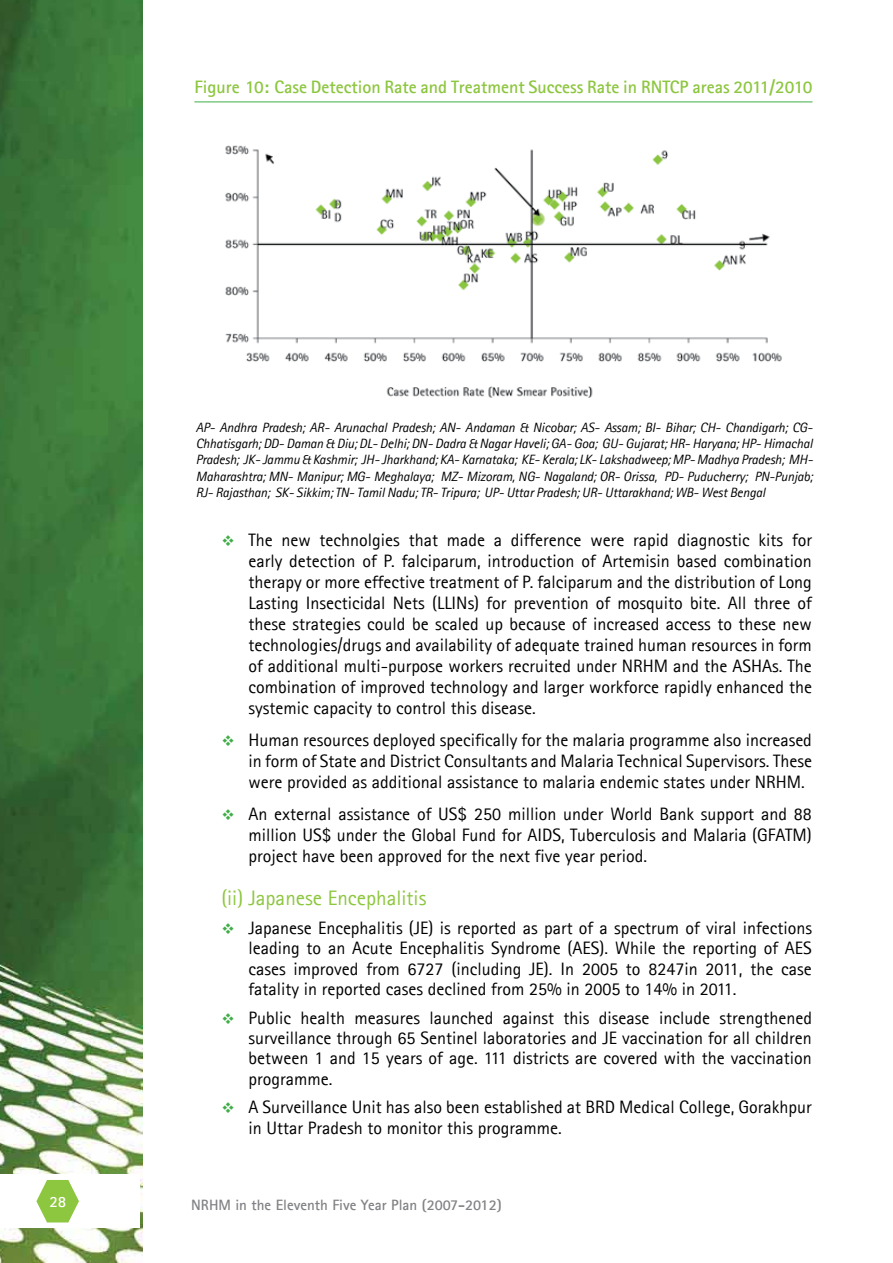
<style>
.page{position:relative;width:893px;height:1263px;background:#fff}
.page>*{position:absolute;margin:0;border:0;box-sizing:border-box;transform-origin:0 0}
.t1{font:21px "Agfa Rotis Sans Serif";color:#8dc63f}
.t2{font:18px/21px "Agfa Rotis Sans Serif";color:#000;text-align:justify}
.t3{font:700 18px "Agfa Rotis Sans Serif";color:#8dc63f}
.t4{font:700 15.75px "Agfa Rotis Sans Serif";color:#fff}
.t5{font:700 15px "Agfa Rotis Sans Serif";color:#808285}
.t6{font:italic 13.5px/16.2px "Agfa Rotis Sans Serif";letter-spacing:-.01em;color:#000;text-align:justify}
</style>
<div class="page">
<img style="left:0;top:0;width:143px;height:1263px">
<div style="left:0;top:1175px;width:140px;height:53px;background:#fff"></div>
<svg style="left:36px;top:1180px;width:43px;height:42px"></svg>
<hr style="left:194px;top:102px;width:618px;height:1px;background:#41ad49">
<img style="left:225px;top:145px;width:557px;height:253px">
<p class="t3" style="left:194px;top:76px;width:620px">Figure 10: Case Detection Rate and Treatment Success Rate in RNTCP areas 2011/2010</p>
<p class="t6" style="left:196px;top:419px;width:619px">AP- Andhra Pradesh; AR- Arunachal Pradesh; AN- Andaman &amp; Nicobar; AS- Assam; BI- Bihar; CH- Chandigarh; CG-Chhatisgarh; DD- Daman &amp; Diu; DL- Delhi; DN- Dadra &amp; Nagar Haveli; GA- Goa; GU- Gujarat; HR- Haryana; HP- Himachal Pradesh; JK- Jammu &amp; Kashmir; JH- Jharkhand; KA- Karnataka; KE- Kerala; LK- Lakshadweep; MP- Madhya Pradesh; MH-Maharashtra; MN- Manipur; MG- Meghalaya; MZ- Mizoram, NG- Nagaland; OR- Orissa, PD- Puducherry; PN-Punjab; RJ- Rajasthan; SK- Sikkim; TN- Tamil Nadu; TR- Tripura; UP- Uttar Pradesh; UR- Uttarakhand; WB- West Bengal</p>
<p class="t2" style="left:248px;top:529px;width:565px">The new technolgies that made a difference were rapid diagnostic kits for early detection of P. falciparum, introduction of Artemisin based combination therapy or more effective treatment of P. falciparum and the distribution of Long Lasting Insecticidal Nets (LLINs) for prevention of mosquito bite. All three of these strategies could be scaled up because of increased access to these new technologies/drugs and availability of adequate trained human resources in form of additional multi-purpose workers recruited under NRHM and the ASHAs. The combination of improved technology and larger workforce rapidly enhanced the systemic capacity to control this disease.</p>
<p class="t2" style="left:248px;top:729px;width:565px">Human resources deployed specifically for the malaria programme also increased in form of State and District Consultants and Malaria Technical Supervisors. These were provided as additional assistance to malaria endemic states under NRHM.</p>
<p class="t2" style="left:248px;top:803px;width:565px">An external assistance of US$ 250 million under World Bank support and 88 million US$ under the Global Fund for AIDS, Tuberculosis and Malaria (GFATM) project have been approved for the next five year period.</p>
<p class="t1" style="left:221px;top:886px;width:207px">(ii) Japanese Encephalitis</p>
<p class="t2" style="left:248px;top:918px;width:565px;line-height:20.2px">Japanese Encephalitis (JE) is reported as part of a spectrum of viral infections leading to an Acute Encephalitis Syndrome (AES). While the reporting of AES cases improved from 6727 (including JE). In 2005 to 8247in 2011, the case fatality in reported cases declined from 25% in 2005 to 14% in 2011.</p>
<p class="t2" style="left:248px;top:1007px;width:565px;line-height:20.2px">Public health measures launched against this disease include strengthened surveillance through 65 Sentinel laboratories and JE vaccination for all children between 1 and 15 years of age. 111 districts are covered with the vaccination programme.</p>
<p class="t2" style="left:248px;top:1097px;width:565px;line-height:20.2px">A Surveillance Unit has also been established at BRD Medical College, Gorakhpur in Uttar Pradesh to monitor this programme.</p>
<p class="t4" style="left:49px;top:1191px;width:18px">28</p>
<p class="t5" style="left:191px;top:1195px;width:312px">NRHM in the Eleventh Five Year Plan (2007-2012)</p>
</div>
